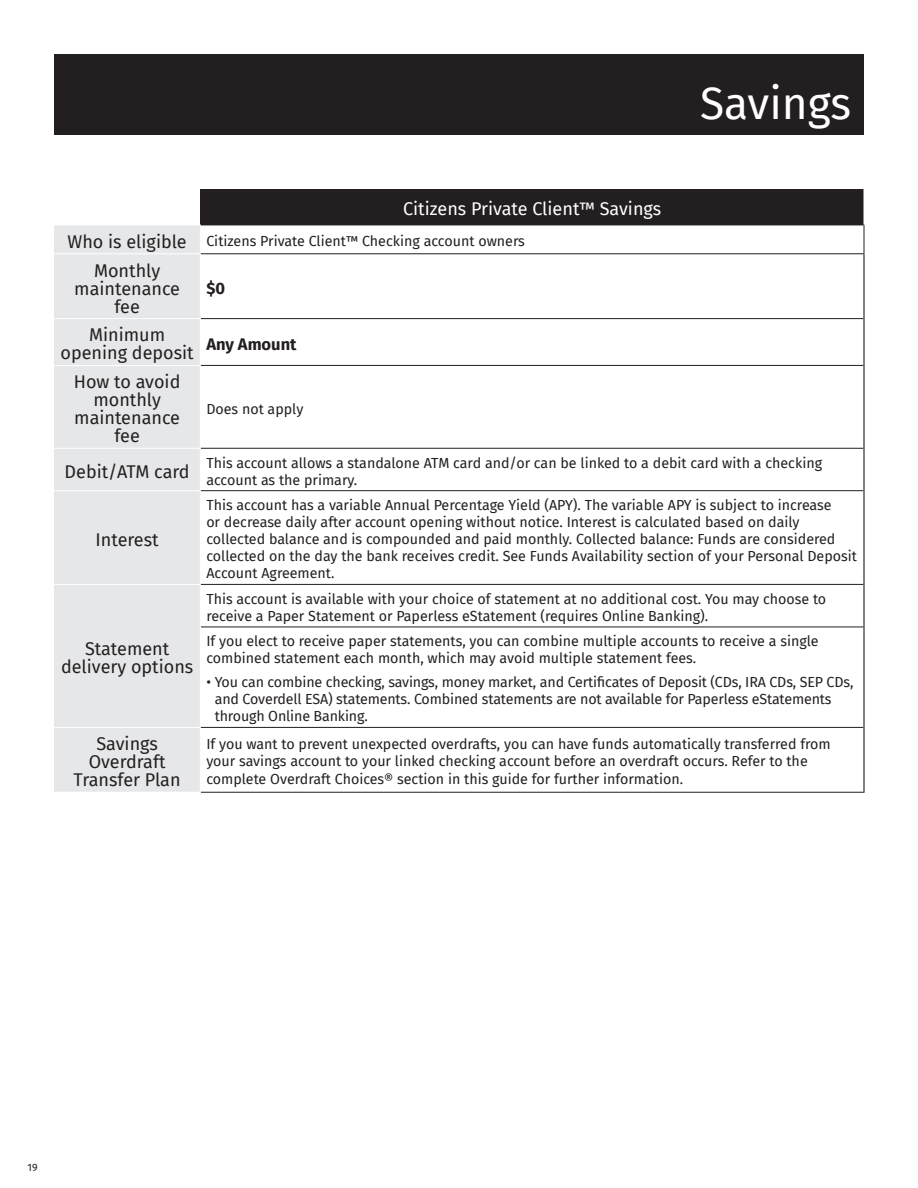
<style>
.page{position:relative;width:918px;height:1188px;background:#fff}
.page>*{position:absolute;margin:0;border:0;box-sizing:border-box;transform-origin:0 0}
.t1{font:44.25px "Fira Sans";color:#fff}
.t2{font:18px/18px "Fira Sans";color:#231f20;text-align:center}
.t3{font:18px "Fira Sans";color:#fff}
.t4{font:700 16.5px "Fira Sans";color:#231f20}
.t5{font:14.25px/17.1px "Fira Sans";color:#231f20}
.t6{font:10.5px "Fira Sans";color:#231f20}
.s1{font-size:18px}
</style>
<div class="page">
<div style="left:54px;top:54px;width:810px;height:81px;background:#231f20"></div>
<div style="left:200px;top:189px;width:664px;height:36px;background:#231f20"></div>
<div style="left:54px;top:226px;width:146px;height:566px;background:#e6e7e9"></div>
<hr style="left:863px;top:254px;width:2px;height:65px;background:#231f20">
<hr style="left:863px;top:319px;width:2px;height:46px;background:#231f20">
<hr style="left:863px;top:365px;width:2px;height:83px;background:#231f20">
<hr style="left:863px;top:448px;width:2px;height:43px;background:#231f20">
<hr style="left:863px;top:491px;width:2px;height:93px;background:#231f20">
<hr style="left:863px;top:584px;width:2px;height:43px;background:#231f20">
<hr style="left:863px;top:627px;width:2px;height:100px;background:#231f20">
<hr style="left:863px;top:727px;width:2px;height:65px;background:#231f20">
<hr style="left:201px;top:225px;width:663px;height:1px;background:#231f20">
<hr style="left:201px;top:253px;width:663px;height:1px;background:#231f20">
<hr style="left:201px;top:318px;width:662px;height:1px;background:#231f20">
<hr style="left:201px;top:365px;width:662px;height:1px;background:#231f20">
<hr style="left:201px;top:448px;width:662px;height:1px;background:#231f20">
<hr style="left:201px;top:490px;width:662px;height:1px;background:#231f20">
<hr style="left:201px;top:584px;width:662px;height:1px;background:#231f20">
<hr style="left:201px;top:627px;width:662px;height:1px;background:#231f20">
<hr style="left:201px;top:727px;width:662px;height:1px;background:#231f20">
<hr style="left:201px;top:792px;width:664px;height:1px;background:#231f20">
<hr style="left:54px;top:253px;width:147px;height:1px;background:#fff">
<hr style="left:54px;top:318px;width:147px;height:1px;background:#fff">
<hr style="left:54px;top:365px;width:147px;height:1px;background:#fff">
<hr style="left:54px;top:448px;width:147px;height:1px;background:#fff">
<hr style="left:54px;top:490px;width:147px;height:1px;background:#fff">
<hr style="left:54px;top:584px;width:147px;height:1px;background:#fff">
<hr style="left:54px;top:727px;width:147px;height:1px;background:#fff">
<svg style="left:864px;top:225px;width:1px;height:28px"></svg>
<p class="t3" style="left:403px;top:195px;width:260px">Citizens Private Client™ Savings</p>
<p class="t5" style="left:68px;top:232px;width:459px"><span class="s1">Who is eligible</span> Citizens Private Client™ Checking account owners</p>
<p class="t2" style="left:74px;top:261px;width:107px">Monthly maintenance fee</p>
<p class="t4" style="left:206px;top:274px;width:20px">$0</p>
<p class="t2" style="left:61px;top:326px;width:135px">Minimum opening deposit</p>
<p class="t4" style="left:206px;top:330px;width:92px">Any Amount</p>
<p class="t2" style="left:74px;top:373px;width:108px">How to avoid monthly maintenance fee</p>
<p class="t5" style="left:206px;top:400px;width:99px">Does not apply</p>
<h1 class="t1" style="left:700px;top:70px;width:153px">Savings</h1>
<p class="t2" style="left:65px;top:462px;width:127px">Debit/ATM card</p>
<p class="t5" style="left:206px;top:454px;width:617px">This account allows a standalone ATM card and/or can be linked to a debit card with a checking account as the primary.</p>
<p class="t2" style="left:96px;top:530px;width:65px">Interest</p>
<p class="t2" style="left:61px;top:640px;width:134px">Statement delivery options</p>
<p class="t5" style="left:206px;top:496px;width:652px">This account has a variable Annual Percentage Yield (APY). The variable APY is subject to increase<br>or decrease daily after account opening without notice. Interest is calculated based on daily collected balance and is compounded and paid monthly. Collected balance: Funds are considered collected on the day the bank receives credit. See Funds Availability section of your Personal Deposit Account Agreement.</p>
<p class="t5" style="left:206px;top:590px;width:621px">This account is available with your choice of statement at no additional cost. You may choose to receive a Paper Statement or Paperless eStatement (requires Online Banking).</p>
<p class="t5" style="left:206px;top:632px;width:614px">If you elect to receive paper statements, you can combine multiple accounts to receive a single combined statement each month, which may avoid multiple statement fees.</p>
<p class="t5" style="left:215px;top:673px;width:640px;text-indent:-8px">• You can combine checking, savings, money market, and Certificates of Deposit (CDs, IRA CDs, SEP CDs, and Coverdell ESA) statements. Combined statements are not available for Paperless eStatements through Online Banking.</p>
<p class="t2" style="left:74px;top:734px;width:109px">Savings<br>Overdraft<br>Transfer Plan</p>
<p class="t5" style="left:206px;top:735px;width:626px">If you want to prevent unexpected overdrafts, you can have funds automatically transferred from your savings account to your linked checking account before an overdraft occurs. Refer to the complete Overdraft Choices® section in this guide for further information.</p>
<p class="t6" style="left:28px;top:1159px;width:12px">19</p>
</div>
